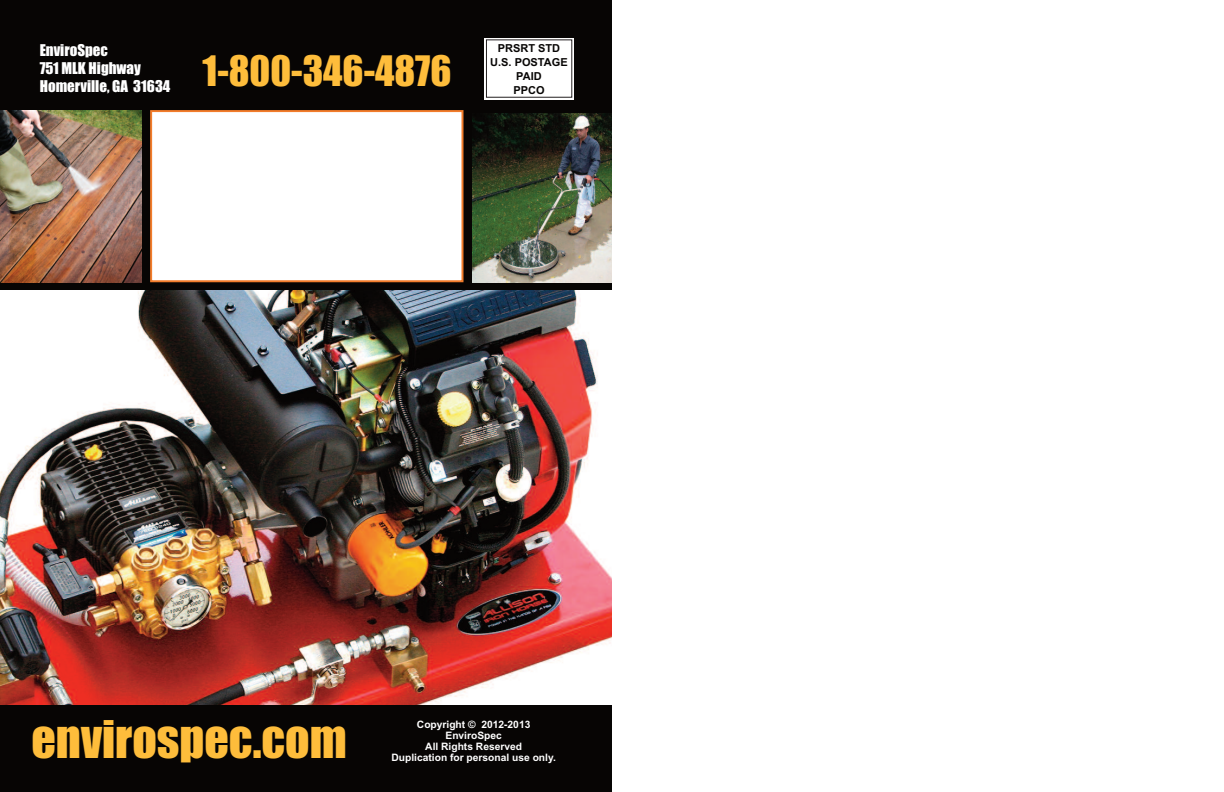
<style>
.page{position:relative;width:1224px;height:792px;background:#fff}
.page>*{position:absolute;margin:0;border:0;box-sizing:border-box;transform-origin:0 0}
.t1{font:48px "Impact";color:#febd3b}
.t2{font:38.8px "Impact";color:#febd3b}
.t3{font:15px/18px "Impact";color:#fff}
.t4{font:700 11px/14px "Arial";color:#070504;text-align:center}
.t5{font:700 10.2px/11px "Arial";color:#fff;text-align:center}
</style>
<div class="page">
<div style="left:0;top:0;width:612px;height:792px;background:#070504"></div>
<div style="left:484px;top:38px;width:90px;height:61px;background:#fff"></div>
<div style="left:486px;top:39px;width:86px;height:59px;border:1px solid #231f20"></div>
<img style="left:0;top:110px;width:141px;height:172px">
<div style="left:152px;top:112px;width:310px;height:168px;background:#fff"></div>
<div style="left:150px;top:110px;width:314px;height:172px;border:2px solid #f27c2b"></div>
<img style="left:472px;top:114px;width:140px;height:168px">
<img style="left:0;top:291px;width:612px;height:414px">
<h3 class="t3" style="left:40px;top:42px;width:132px">EnviroSpec<br>751 MLK Highway<br>Homerville, GA 31634</h3>
<h2 class="t2" style="left:203px;top:50px;width:250px">1-800-346-4876</h2>
<p class="t4" style="left:490px;top:41px;width:79px">PRSRT STD<br>U.S. POSTAGE<br>PAID<br>PPCO</p>
<h1 class="t1" style="left:31px;top:713px;width:317px">envirospec.com</h1>
<p class="t5" style="left:417px;top:719px;width:115px">Copyright © 2012-2013<br>EnviroSpec<br>All Rights Reserved</p>
<p class="t5" style="left:392px;top:752px;width:166px">Duplication for personal use only.</p>
</div>
